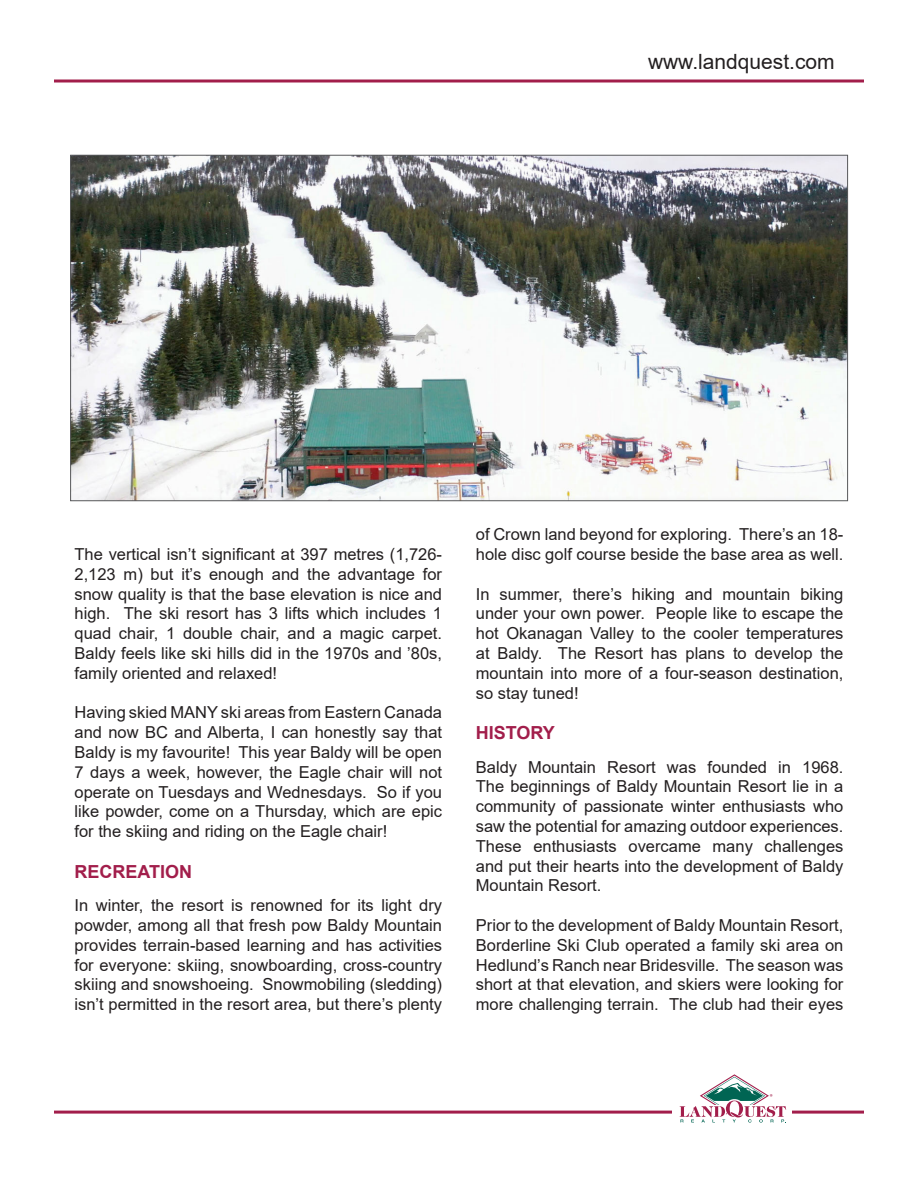
<style>
.page{position:relative;width:918px;height:1188px;background:#fff}
.page>*{position:absolute;margin:0;border:0;box-sizing:border-box;transform-origin:0 0}
.t1{font:21px "Arial";color:#231f20}
.Heading{font:700 18px "Arial";color:#a21e4b}
.Body_Text{font:16.5px/19.8px "Arial";color:#231f20;text-align:justify}
.t2{font:7.05px "Myriad Pro";color:#a2204b}
</style>
<div class="page">
<hr style="left:54px;top:1111px;width:810px;height:3px;background:#a21e4b">
<div style="left:672px;top:1074px;width:120px;height:60px;background:#fff"></div>
<svg style="left:680px;top:1074px;width:107px;height:49px"></svg>
<hr style="left:54px;top:80px;width:810px;height:2px;background:#a21e4b">
<img style="left:72px;top:157px;width:774px;height:342px">
<p class="t1" style="left:648px;top:47px;width:188px">www.landquest.com</p>
<p class="Body_Text" style="left:75px;top:544px;width:369px">The vertical isn’t significant at 397 metres (1,726- 2,123 m) but it’s enough and the advantage for snow quality is that the base elevation is nice and high. The ski resort has 3 lifts which includes 1 quad chair, 1 double chair, and a magic carpet.<br>Baldy feels like ski hills did in the 1970s and ’80s, family oriented and relaxed!</p>
<p class="Body_Text" style="left:75px;top:703px;width:369px">Having skied MANY ski areas from Eastern Canada and now BC and Alberta, I can honestly say that Baldy is my favourite! This year Baldy will be open 7 days a week, however, the Eagle chair will not operate on Tuesdays and Wednesdays. So if you like powder, come on a Thursday, which are epic for the skiing and riding on the Eagle chair!</p>
<p class="Heading" style="left:75px;top:859px;width:119px">RECREATION</p>
<p class="Body_Text" style="left:75px;top:895px;width:369px">In winter, the resort is renowned for its light dry powder, among all that fresh pow Baldy Mountain provides terrain-based learning and has activities for everyone: skiing, snowboarding, cross-country skiing and snowshoeing. Snowmobiling (sledding) isn’t permitted in the resort area, but there’s plenty</p>
<p class="Body_Text" style="left:476px;top:524px;width:369px">of Crown land beyond for exploring. There’s an 18- hole disc golf course beside the base area as well.</p>
<p class="Body_Text" style="left:476px;top:584px;width:369px">In summer, there’s hiking and mountain biking under your own power. People like to escape the hot Okanagan Valley to the cooler temperatures at Baldy. The Resort has plans to develop the mountain into more of a four-season destination, so stay tuned!</p>
<p class="Heading" style="left:476px;top:720px;width:81px">HISTORY</p>
<p class="Body_Text" style="left:476px;top:757px;width:369px">Baldy Mountain Resort was founded in 1968.<br>The beginnings of Baldy Mountain Resort lie in a community of passionate winter enthusiasts who saw the potential for amazing outdoor experiences.<br>These enthusiasts overcame many challenges and put their hearts into the development of Baldy Mountain Resort.</p>
<p class="Body_Text" style="left:476px;top:915px;width:369px">Prior to the development of Baldy Mountain Resort, Borderline Ski Club operated a family ski area on Hedlund’s Ranch near Bridesville. The season was short at that elevation, and skiers were looking for more challenging terrain. The club had their eyes</p>
<p class="t2" style="left:770px;top:1093px;width:4px">®</p>
</div>
